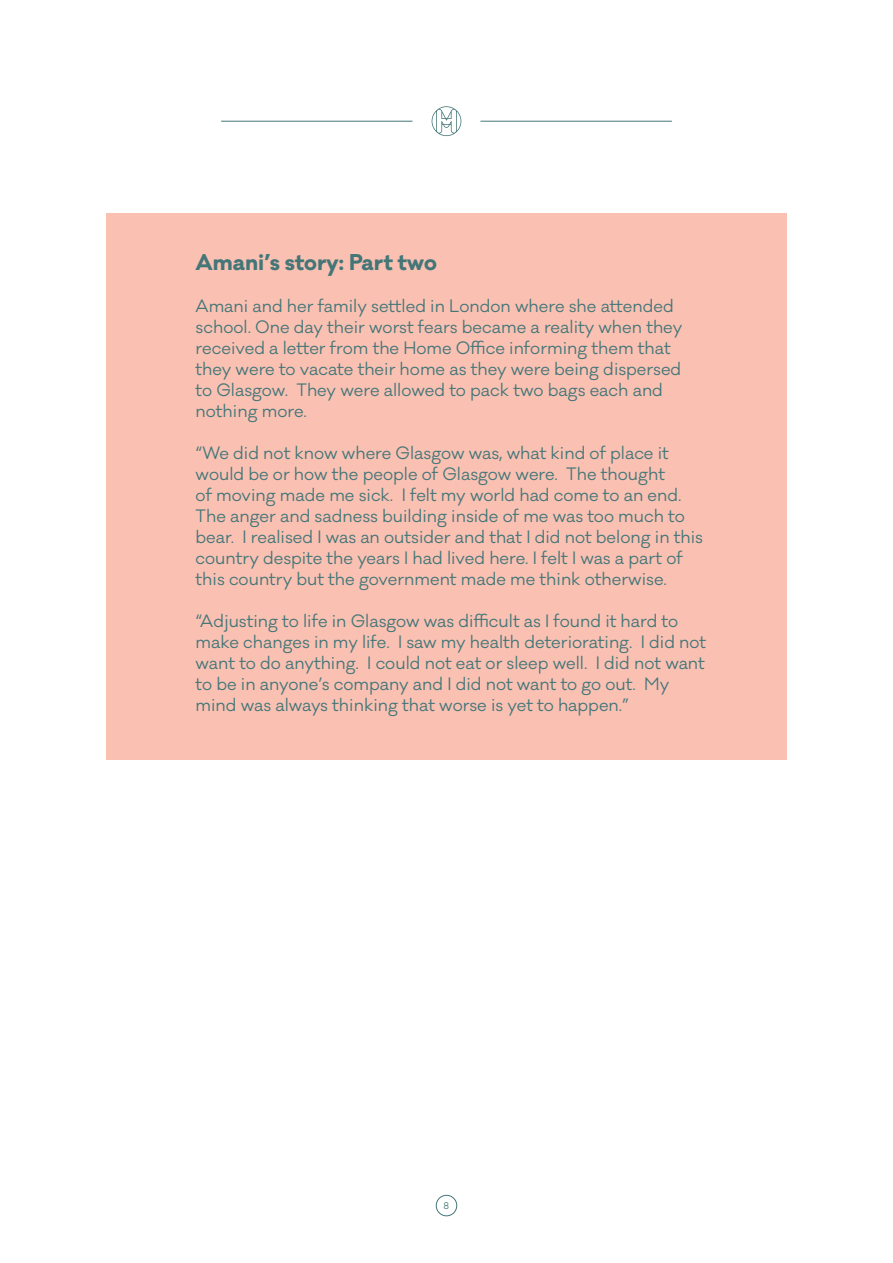
<style>
.page{position:relative;width:893px;height:1263px;background:#fff}
.page>*{position:absolute;margin:0;border:0;box-sizing:border-box;transform-origin:0 0}
.t1{font:700 21px "Galano Classic";color:#447678}
.t2{font:16.5px/21px "Galano Classic";color:#447678}
.t3{font:9px "Galano Classic";color:#447678}
</style>
<div class="page">
<div style="left:436px;top:1195px;width:21px;height:21px;border:1px solid #447678;border-radius:50%"></div>
<div style="left:106px;top:213px;width:681px;height:546px;background:#fac1b3"></div>
<hr style="left:221px;top:121px;width:191px;height:1px;background:#447678">
<hr style="left:480px;top:121px;width:192px;height:1px;background:#447678">
<svg style="left:432px;top:106px;width:29px;height:30px"></svg>
<p class="t1" style="left:196px;top:248px;width:243px">Amani’s story: Part two</p>
<p class="t2" style="left:196px;top:296px;width:488px">Amani and her family settled in London where she attended school. One day their worst fears became a reality when they received a letter from the Home Office informing them that they were to vacate their home as they were being dispersed to Glasgow. They were allowed to pack two bags each and nothing more.</p>
<p class="t2" style="left:196px;top:443px;width:509px">“We did not know where Glasgow was, what kind of place it would be or how the people of Glasgow were. The thought<br>of moving made me sick. I felt my world had come to an end.<br>The anger and sadness building inside of me was too much to bear. I realised I was an outsider and that I did not belong in this country despite the years I had lived here. I felt I was a part of this country but the government made me think otherwise.</p>
<p class="t2" style="left:196px;top:611px;width:512px">“Adjusting to life in Glasgow was difficult as I found it hard to make changes in my life. I saw my health deteriorating. I did not want to do anything. I could not eat or sleep well. I did not want to be in anyone’s company and I did not want to go out. My mind was always thinking that worse is yet to happen.”</p>
<p class="t3" style="left:444px;top:1199px;width:7px">8</p>
</div>
